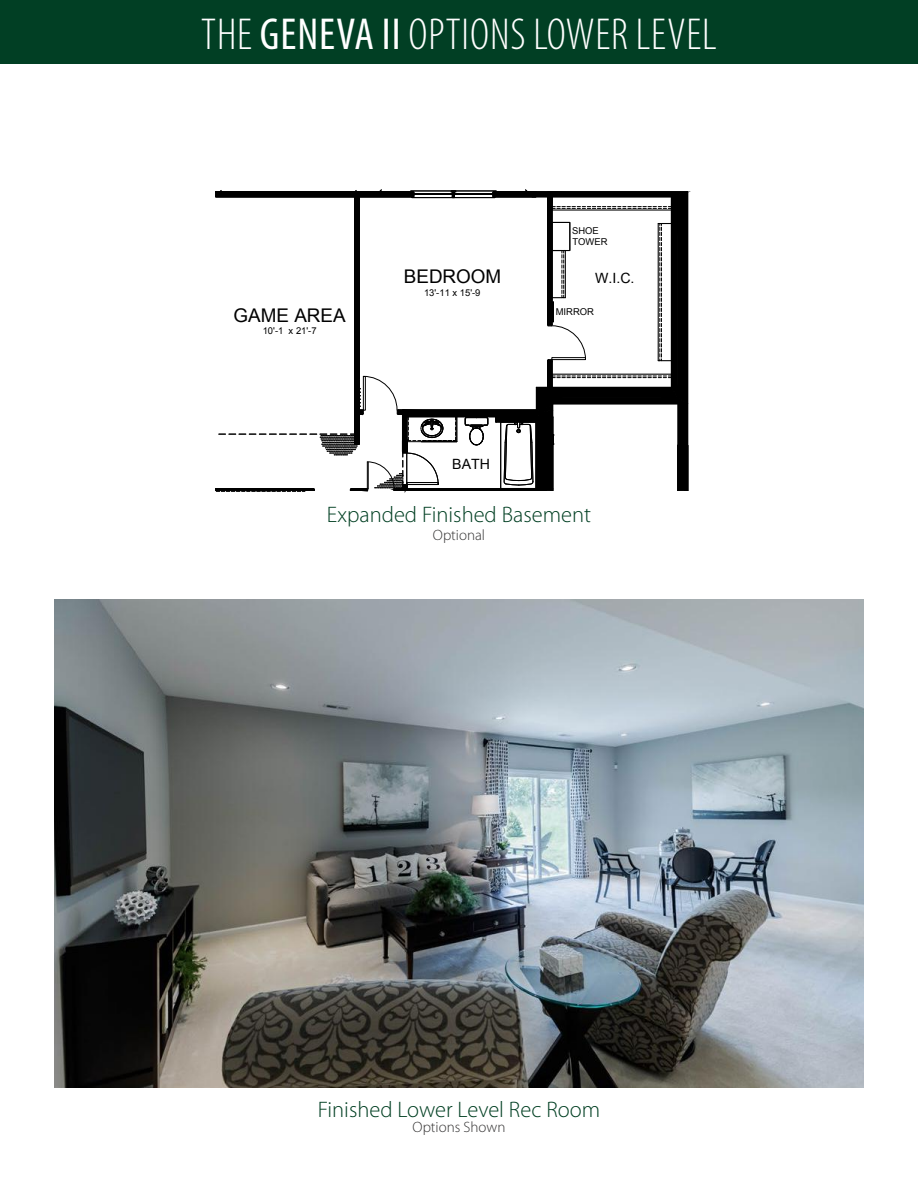
<style>
.page{position:relative;width:918px;height:1188px;background:#fff}
.page>*{position:absolute;margin:0;border:0;box-sizing:border-box;transform-origin:0 0}
.t1{font:300 condensed 45px "Myriad Pro";letter-spacing:.02em;color:#fff}
.t2{font:300 22.5px "Myriad Pro";color:#003f22}
.t3{font:18.9px "Arial";color:#000}
.t4{font:300 15px "Myriad Pro";color:#333232}
.t5{font:14.1px "Arial";color:#000}
.t6{font:9.45px/11.4px "Arial";color:#000}
.s1{font-weight:400}
</style>
<div class="page">
<div style="left:0;top:0;width:918px;height:64px;background:#013f24"></div>
<img style="left:54px;top:599px;width:810px;height:488px">
<svg style="left:215px;top:190px;width:474px;height:302px"></svg>
<h1 class="t1" style="left:201px;top:10px;width:517px">THE <span class="s1">GENEVA II</span> OPTIONS LOWER LEVEL</h1>
<p class="t3" style="left:234px;top:303px;width:114px">GAME AREA</p>
<p class="t6" style="left:263px;top:325px;width:55px">10'-1 x 21'-7</p>
<p class="t3" style="left:404px;top:264px;width:99px">BEDROOM</p>
<p class="t6" style="left:424px;top:287px;width:58px">13'-11 x 15'-9</p>
<p class="t6" style="left:572px;top:225px;width:37px">SHOE<br>TOWER</p>
<p class="t5" style="left:595px;top:268px;width:41px">W.I.C.</p>
<p class="t6" style="left:556px;top:306px;width:40px">MIRROR</p>
<p class="t5" style="left:452px;top:455px;width:39px">BATH</p>
<p class="t2" style="left:327px;top:502px;width:266px">Expanded Finished Basement</p>
<p class="t4" style="left:433px;top:527px;width:54px">Optional</p>
<p class="t2" style="left:318px;top:1097px;width:284px">Finished Lower Level Rec Room</p>
<p class="t4" style="left:413px;top:1119px;width:94px">Options Shown</p>
</div>
